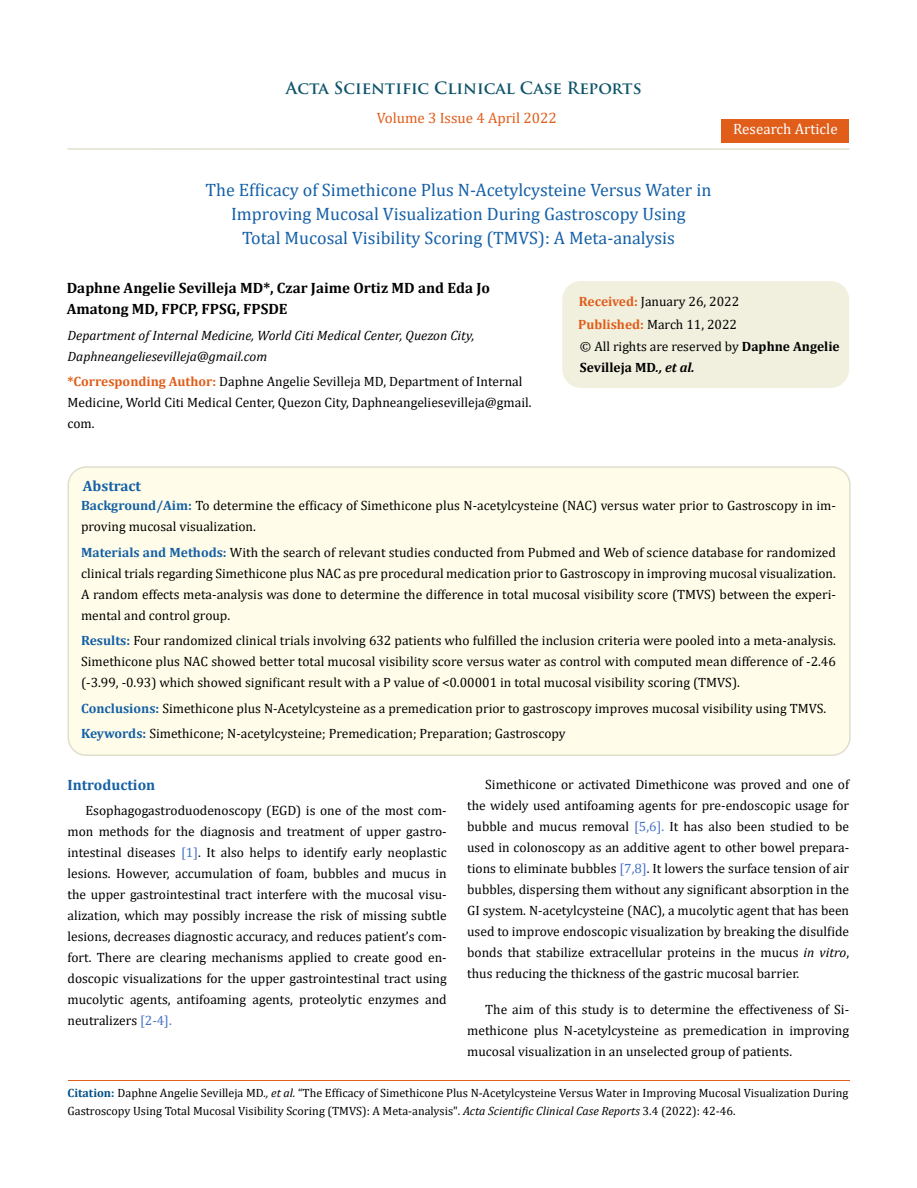
<style>
.page{position:relative;width:917px;height:1188px;background:#fff}
.page>*{position:absolute;margin:0;border:0;box-sizing:border-box;transform-origin:0 0}
.t1{font:18px/24px "Cambria";color:#1560a6;text-align:center}
.t2{font:700 16.5px "Trajan Pro";color:#0e546a}
.t3{font:700 15px/21px "Cambria";color:#000}
.t4{font:15px "Cambria";color:#e05d1a}
.t5{font:700 15px "Cambria";color:#1560a6}
.t6{font:15px "Cambria";color:#fff}
.t7{font:13.5px/21px "Cambria";color:#000;text-align:justify}
.t8{font:italic 13.5px/21px "Cambria";color:#000}
.t9{font:700 13.5px/21px "Cambria";color:#000}
.t10{font:12px/18px "Cambria";color:#000}
.s1{font-weight:700;color:#e05d1a}
.s2{font-weight:400}
.s3{font-style:italic}
.s4{font-weight:700;color:#1560a6}
.s5{color:#4472c4}
.s6{font-weight:700;color:#035089}
</style>
<div class="page">
<div style="left:721px;top:119px;width:128px;height:23px;background:#e05d1a"></div>
<div style="left:563px;top:282px;width:285px;height:105px;background:#f1f0de;border-radius:18px"></div>
<div style="left:562px;top:281px;width:287px;height:107px;border:2px solid #f1f0de;border-radius:18px"></div>
<div style="left:68px;top:467px;width:781px;height:288px;background:#fffde9;border-radius:18px"></div>
<div style="left:67px;top:466px;width:783px;height:290px;border:2px solid #e0dfcd;border-radius:18px"></div>
<hr style="left:68px;top:1081px;width:781px;height:1px;background:#e05d1a">
<hr style="left:67px;top:148px;width:782px;height:2px;background:#e0dfcd">
<p class="t2" style="left:286px;top:77px;width:357px">Acta Scientific Clinical Case Reports</p>
<p class="t4" style="left:376px;top:109px;width:182px">Volume 3 Issue 4 April 2022</p>
<p class="t6" style="left:733px;top:120px;width:106px">Research Article</p>
<h1 class="t1" style="left:205px;top:178px;width:507px">The Efficacy of Simethicone Plus N-Acetylcysteine Versus Water in<br>Improving Mucosal Visualization During Gastroscopy Using<br>Total Mucosal Visibility Scoring (TMVS): A Meta-analysis</h1>
<p class="t3" style="left:67px;top:277px;width:425px">Daphne Angelie Sevilleja MD*, Czar Jaime Ortiz MD and Eda Jo<br>Amatong MD, FPCP, FPSG, FPSDE</p>
<p class="t8" style="left:67px;top:324px;width:408px">Department of Internal Medicine, World Citi Medical Center, Quezon City,<br>Daphneangeliesevilleja@gmail.com</p>
<p class="t7" style="left:67px;top:370px;width:465px;text-align:left"><span class="s1">*Corresponding Author:</span> Daphne Angelie Sevilleja MD, Department of Internal<br>Medicine, World Citi Medical Center, Quezon City, Daphneangeliesevilleja@gmail. com.</p>
<p class="t7" style="left:578px;top:290px;width:163px;line-height:23px"><span class="s1">Received:</span> January 26, 2022<br><span class="s1">Published:</span> March 11, 2022</p>
<p class="t9" style="left:580px;top:335px;width:261px"><span class="s2">© All rights are reserved by</span> Daphne Angelie<br>Sevilleja MD<span class="s3">., et al.</span></p>
<p class="t5" style="left:83px;top:475px;width:60px">Abstract</p>
<p class="t7" style="left:81px;top:495px;width:756px"><span class="s4">Background/Aim:</span> To determine the efficacy of Simethicone plus N-acetylcysteine (NAC) versus water prior to Gastroscopy in im&shy;proving mucosal visualization.</p>
<p class="t7" style="left:81px;top:542px;width:756px"><span class="s4">Materials and Methods:</span> With the search of relevant studies conducted from Pubmed and Web of science database for randomized clinical trials regarding Simethicone plus NAC as pre procedural medication prior to Gastroscopy in improving mucosal visualization.<br>A random effects meta-analysis was done to determine the difference in total mucosal visibility score (TMVS) between the experi&shy;mental and control group.</p>
<p class="t7" style="left:81px;top:630px;width:756px"><span class="s4">Results:</span> Four randomized clinical trials involving 632 patients who fulfilled the inclusion criteria were pooled into a meta-analysis.<br>Simethicone plus NAC showed better total mucosal visibility score versus water as control with computed mean difference of -2.46 (-3.99, -0.93) which showed significant result with a P value of &lt;0.00001 in total mucosal visibility scoring (TMVS).</p>
<p class="t7" style="left:81px;top:695px;width:746px;line-height:25.5px"><span class="s4">Conclusions:</span> Simethicone plus N-Acetylcysteine as a premedication prior to gastroscopy improves mucosal visibility using TMVS.<br><span class="s4">Keywords:</span> Simethicone; N-acetylcysteine; Premedication; Preparation; Gastroscopy</p>
<p class="t5" style="left:67px;top:774px;width:89px">Introduction</p>
<p class="t7" style="left:67px;top:800px;width:381px;text-indent:18px">Esophagogastroduodenoscopy (EGD) is one of the most com&shy;mon methods for the diagnosis and treatment of upper gastro&shy;intestinal diseases <span class="s5">[1]</span>. It also helps to identify early neoplastic lesions. However, accumulation of foam, bubbles and mucus in the upper gastrointestinal tract interfere with the mucosal visu&shy;alization, which may possibly increase the risk of missing subtle lesions, decreases diagnostic accuracy, and reduces patient’s com&shy;fort. There are clearing mechanisms applied to create good en&shy;doscopic visualizations for the upper gastrointestinal tract using mucolytic agents, antifoaming agents, proteolytic enzymes and neutralizers <span class="s5">[2-4].</span></p>
<p class="t7" style="left:467px;top:774px;width:383px;text-indent:18px">Simethicone or activated Dimethicone was proved and one of the widely used antifoaming agents for pre-endoscopic usage for bubble and mucus removal <span class="s5">[5,6].</span> It has also been studied to be used in colonoscopy as an additive agent to other bowel prepara&shy;tions to eliminate bubbles <span class="s5">[7,8]</span>. It lowers the surface tension of air bubbles, dispersing them without any significant absorption in the GI system. N-acetylcysteine (NAC), a mucolytic agent that has been used to improve endoscopic visualization by breaking the disulfide bonds that stabilize extracellular proteins in the mucus <span class="s3">in vitro</span>, thus reducing the thickness of the gastric mucosal barrier.</p>
<p class="t7" style="left:467px;top:999px;width:383px;text-indent:18px">The aim of this study is to determine the effectiveness of Si&shy;methicone plus N-acetylcysteine as premedication in improving mucosal visualization in an unselected group of patients.</p>
<p class="t10" style="left:68px;top:1084px;width:782px"><span class="s6">Citation:</span> Daphne Angelie Sevilleja MD<span class="s3">., et al.</span> “The Efficacy of Simethicone Plus N-Acetylcysteine Versus Water in Improving Mucosal Visualization During<br>Gastroscopy Using Total Mucosal Visibility Scoring (TMVS): A Meta-analysis". <span class="s3">Acta Scientific Clinical Case Reports</span> 3.4 (2022): 42-46.</p>
</div>
